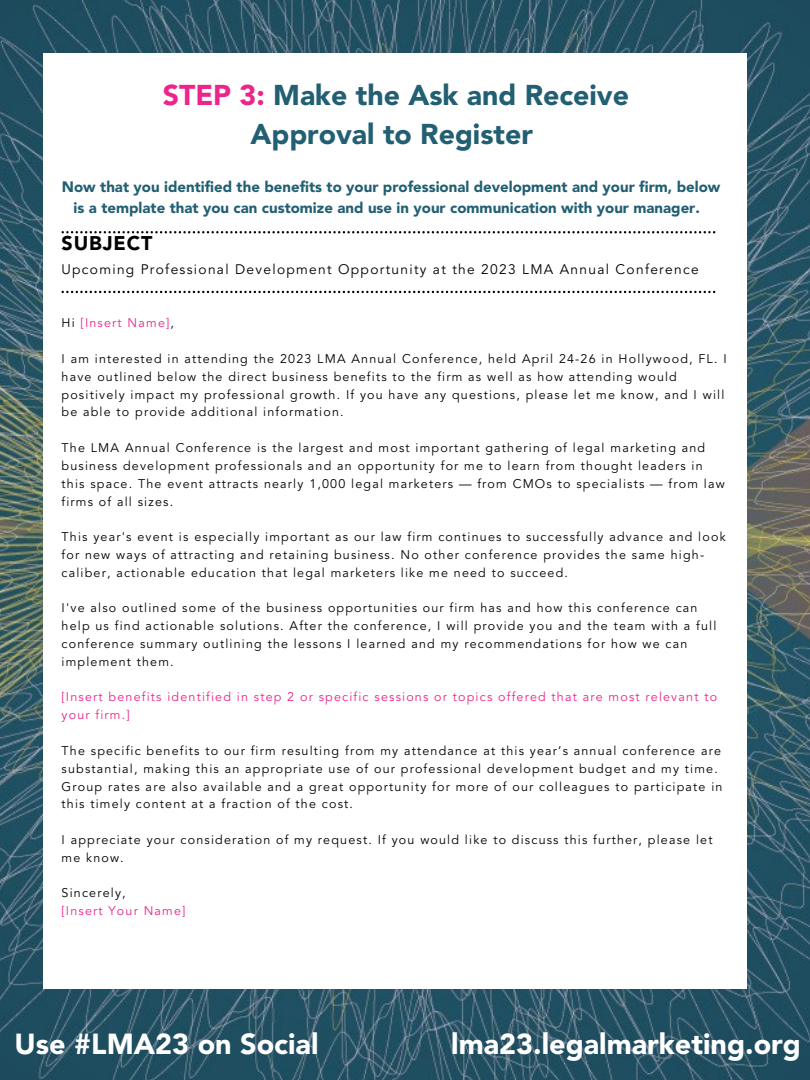
<style>
.page{position:relative;width:810px;height:1080px;background:#fff}
.page>*{position:absolute;margin:0;border:0;box-sizing:border-box;transform-origin:0 0}
.t1{font:900 28.75px "Avenir LT Std";color:#fff}
.t2{font:900 28.44px/39.4px "Avenir LT Std";color:#225f73;text-align:center}
.t3{font:900 19.69px "Avenir LT Std";letter-spacing:.045em;color:#000}
.t4{font:900 15px/20.6px "Avenir LT Std";color:#225f73;text-align:center}
.t5{font:13.75px "Avenir LT Std";letter-spacing:.095em;color:#000}
.t6{font:12.5px/17.8px "Avenir LT Std";letter-spacing:.095em;color:#000}
.t7{font:12.5px/17.8px "Avenir LT Std";letter-spacing:.095em;color:#ed248b}
.s1{color:#ed248b}
.s2{color:#000}
</style>
<div class="page">
<img style="left:0;top:0;width:810px;height:1080px">
<div style="left:43px;top:53px;width:703px;height:935px;background:#fff"></div>
<svg style="left:62px;top:231px;width:653px;height:2px"></svg>
<svg style="left:62px;top:291px;width:653px;height:2px"></svg>
<h2 class="t2" style="left:163px;top:78px;width:468px"><span class="s1">STEP 3:</span> Make the Ask and Receive<br>Approval to Register</h2>
<p class="t4" style="left:62px;top:178px;width:660px">Now that you identified the benefits to your professional development and your firm, below is a template that you can customize and use in your communication with your manager.</p>
<h3 class="t3" style="left:62px;top:235px;width:92px">SUBJECT</h3>
<p class="t5" style="left:62px;top:263px;width:639px">Upcoming Professional Development Opportunity at the 2023 LMA Annual Conference</p>
<p class="t7" style="left:62px;top:315px;width:114px"><span class="s2">Hi</span> [Insert Name]<span class="s2">,</span></p>
<p class="t6" style="left:62px;top:351px;width:667px">I am interested in attending the 2023 LMA Annual Conference, held April 24-26 in Hollywood, FL. I have outlined below the direct business benefits to the firm as well as how attending would positively impact my professional growth. If you have any questions, please let me know, and I will be able to provide additional information.</p>
<p class="t6" style="left:62px;top:440px;width:665px">The LMA Annual Conference is the largest and most important gathering of legal marketing and business development professionals and an opportunity for me to learn from thought leaders in this space. The event attracts nearly 1,000 legal marketers — from CMOs to specialists — from law firms of all sizes.</p>
<p class="t6" style="left:62px;top:529px;width:666px">This year's event is especially important as our law firm continues to successfully advance and look for new ways of attracting and retaining business. No other conference provides the same high&shy;caliber, actionable education that legal marketers like me need to succeed.</p>
<p class="t6" style="left:62px;top:600px;width:656px">I've also outlined some of the business opportunities our firm has and how this conference can help us find actionable solutions. After the conference, I will provide you and the team with a full conference summary outlining the lessons I learned and my recommendations for how we can implement them.</p>
<p class="t7" style="left:62px;top:689px;width:657px">[Insert benefits identified in step 2 or specific sessions or topics offered that are most relevant to your firm.]</p>
<p class="t6" style="left:62px;top:743px;width:662px">The specific benefits to our firm resulting from my attendance at this year’s annual conference are substantial, making this an appropriate use of our professional development budget and my time.<br>Group rates are also available and a great opportunity for more of our colleagues to participate in this timely content at a fraction of the cost.</p>
<p class="t6" style="left:62px;top:832px;width:652px">I appreciate your consideration of my request. If you would like to discuss this further, please let me know.</p>
<p class="t6" style="left:62px;top:885px;width:66px">Sincerely,</p>
<p class="t7" style="left:62px;top:903px;width:125px">[Insert Your Name]</p>
<h1 class="t1" style="left:15px;top:1033px;width:305px">Use #LMA23 on Social</h1>
<h1 class="t1" style="left:451px;top:1033px;width:351px">lma23.legalmarketing.org</h1>
</div>
